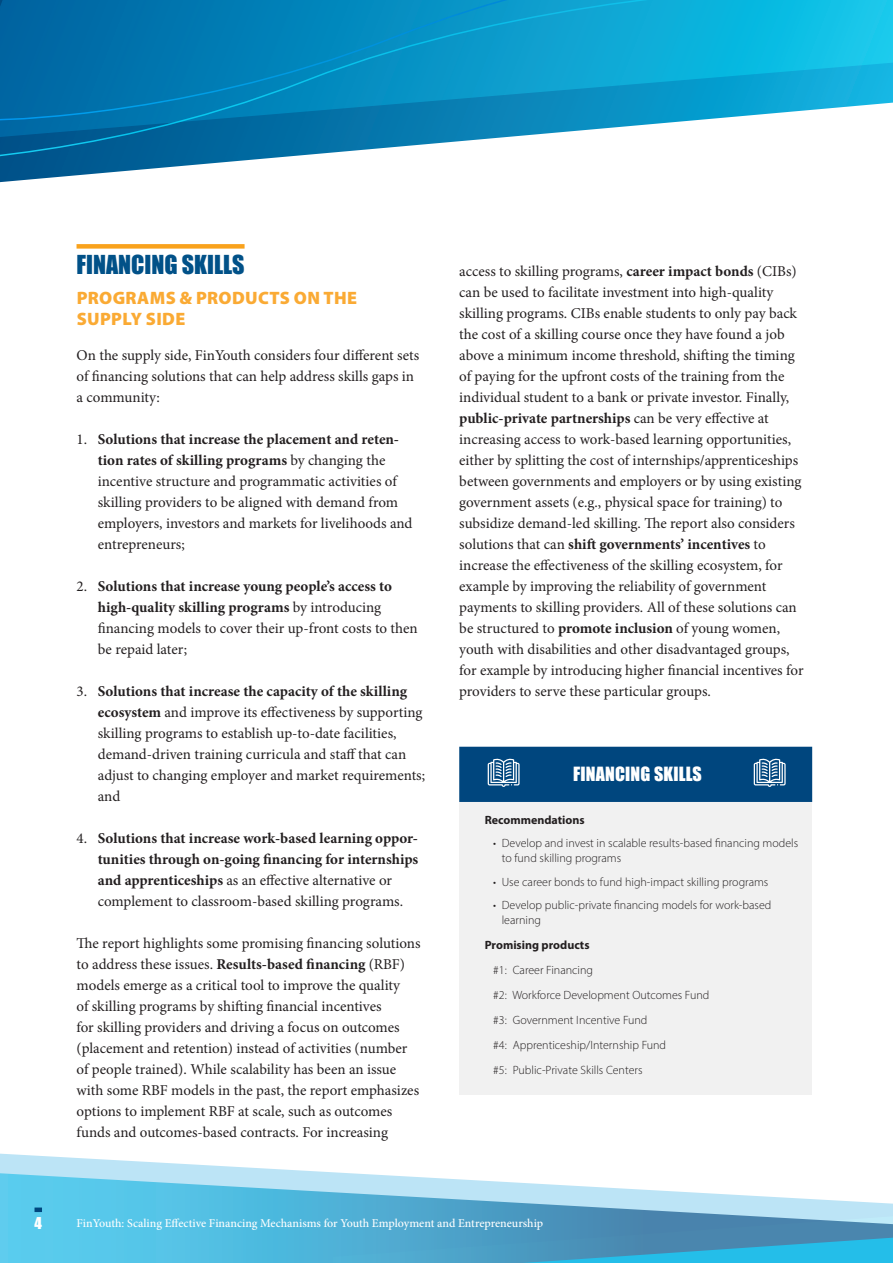
<style>
.page{position:relative;width:893px;height:1263px;background:#fff}
.page>*{position:absolute;margin:0;border:0;box-sizing:border-box;transform-origin:0 0}
.h2-Heading_2{font:24px "Impact";color:#015188}
.h2-Heading_3{font:900 18px/21px "Myriad Pro";letter-spacing:.02em;color:#faaa34}
.tth-text_TABLE_1_HEADER{font:18px "Impact";letter-spacing:.01em;color:#fff}
.ta-text_AFTER{font:15px/21px "Minion Pro";color:#231f20}
.t1{font:700 15px/21px "Minion Pro";color:#231f20}
.t2{font:15px "Impact";color:#fff}
.box_BODY_COPY{font:300 12px/15px "Myriad Pro";color:#231f20}
.t3{font:500 12px "Minion Pro";letter-spacing:-.005em;color:#fff}
.box_BODY_COPY-2{font:700 12px "Myriad Pro";color:#231f20}
.s1{font-weight:700}
.s2{font-weight:400}
</style>
<div class="page">
<svg style="left:0;top:166px;width:181px;height:17px"></svg>
<svg style="left:784px;top:0;width:109px;height:113px;background:#1fbfe5"></svg>
<svg style="left:0;top:1153px;width:307px;height:18px"></svg>
<svg style="left:0;top:1171px;width:336px;height:92px;background:#61c6e7"></svg>
<svg style="left:336px;top:1172px;width:557px;height:91px"></svg>
<svg style="left:0;top:0;width:784px;height:166px;background:#2394c2"></svg>
<svg style="left:35px;top:1207px;width:7px;height:5px"></svg>
<div style="left:77px;top:244px;width:168px;height:5px;background:#f9a21c"></div>
<div style="left:459px;top:802px;width:353px;height:292px;background:#f1f1f1"></div>
<svg style="left:459px;top:747px;width:353px;height:55px;background:#0a4d83"></svg>
<p class="h2-Heading_2" style="left:77px;top:246px;width:170px">FINANCING SKILLS</p>
<p class="h2-Heading_3" style="left:77px;top:286px;width:282px">PROGRAMS &amp; PRODUCTS ON THE<br>SUPPLY SIDE</p>
<p class="ta-text_AFTER" style="left:77px;top:345px;width:344px">On the supply side, FinYouth considers four different sets of financing solutions that can help address skills gaps in a community:</p>
<p class="ta-text_AFTER" style="left:98px;top:429px;width:316px;text-indent:-21px">1. <span class="s1">Solutions that increase the placement and reten&shy;tion rates of skilling programs</span> by changing the incentive structure and programmatic activities of skilling providers to be aligned with demand from employers, investors and markets for livelihoods and entrepreneurs;</p>
<p class="ta-text_AFTER" style="left:98px;top:576px;width:321px;text-indent:-21px">2. <span class="s1">Solutions that increase young people’s access to high-quality skilling programs</span> by introducing financing models to cover their up-front costs to then be repaid later;</p>
<p class="ta-text_AFTER" style="left:98px;top:681px;width:329px;text-indent:-21px">3. <span class="s1">Solutions that increase the capacity of the skilling ecosystem</span> and improve its effectiveness by supporting skilling programs to establish up-to-date facilities, demand-driven training curricula and staff that can adjust to changing employer and market requirements; and</p>
<p class="t1" style="left:98px;top:828px;width:322px;text-indent:-21px"><span class="s2">4.</span> Solutions that increase work-based learning oppor&shy;tunities through on-going financing for internships and apprenticeships <span class="s2">as an effective alternative or complement to classroom-based skilling programs.</span></p>
<p class="ta-text_AFTER" style="left:77px;top:933px;width:345px">The report highlights some promising financing solutions to address these issues. <span class="s1">Results-based financing</span> (RBF) models emerge as a critical tool to improve the quality<br>of skilling programs by shifting financial incentives<br>for skilling providers and driving a focus on outcomes (placement and retention) instead of activities (number of people trained). While scalability has been an issue with some RBF models in the past, the report emphasizes options to implement RBF at scale, such as outcomes funds and outcomes-based contracts. For increasing</p>
<p class="ta-text_AFTER" style="left:459px;top:261px;width:346px">access to skilling programs, <span class="s1">career impact bonds</span> (CIBs) can be used to facilitate investment into high-quality skilling programs. CIBs enable students to only pay back the cost of a skilling course once they have found a job above a minimum income threshold, shifting the timing of paying for the upfront costs of the training from the individual student to a bank or private investor. Finally, <span class="s1">public-private partnerships</span> can be very effective at increasing access to work-based learning opportunities, either by splitting the cost of internships/apprenticeships between governments and employers or by using existing government assets (e.g., physical space for training) to subsidize demand-led skilling. The report also considers solutions that can <span class="s1">shift governments’ incentives</span> to increase the effectiveness of the skilling ecosystem, for example by improving the reliability of government payments to skilling providers. All of these solutions can be structured to <span class="s1">promote inclusion</span> of young women, youth with disabilities and other disadvantaged groups, for example by introducing higher financial incentives for providers to serve these particular groups.</p>
<p class="tth-text_TABLE_1_HEADER" style="left:573px;top:760px;width:130px">FINANCING SKILLS</p>
<p class="box_BODY_COPY-2" style="left:485px;top:812px;width:101px">Recommendations</p>
<p class="box_BODY_COPY" style="left:502px;top:836px;width:298px;text-indent:-9px">• Develop and invest in scalable results-based financing models to fund skilling programs</p>
<p class="box_BODY_COPY" style="left:493px;top:874px;width:277px">• Use career bonds to fund high-impact skilling programs</p>
<p class="box_BODY_COPY" style="left:502px;top:898px;width:271px;text-indent:-9px">• Develop public-private financing models for work-based learning</p>
<p class="box_BODY_COPY-2" style="left:485px;top:937px;width:106px">Promising products</p>
<p class="box_BODY_COPY" style="left:493px;top:963px;width:101px">#1: Career Financing</p>
<p class="box_BODY_COPY" style="left:493px;top:988px;width:218px">#2: Workforce Development Outcomes Fund</p>
<p class="box_BODY_COPY" style="left:493px;top:1013px;width:156px">#3: Government Incentive Fund</p>
<p class="box_BODY_COPY" style="left:493px;top:1038px;width:174px">#4: Apprenticeship/Internship Fund</p>
<p class="box_BODY_COPY" style="left:493px;top:1063px;width:151px">#5: Public-Private Skills Centers</p>
<p class="t2" style="left:35px;top:1211px;width:9px">4</p>
<p class="t3" style="left:77px;top:1215px;width:468px">FinYouth: Scaling Effective Financing Mechanisms for Youth Employment and Entrepreneurship</p>
</div>
